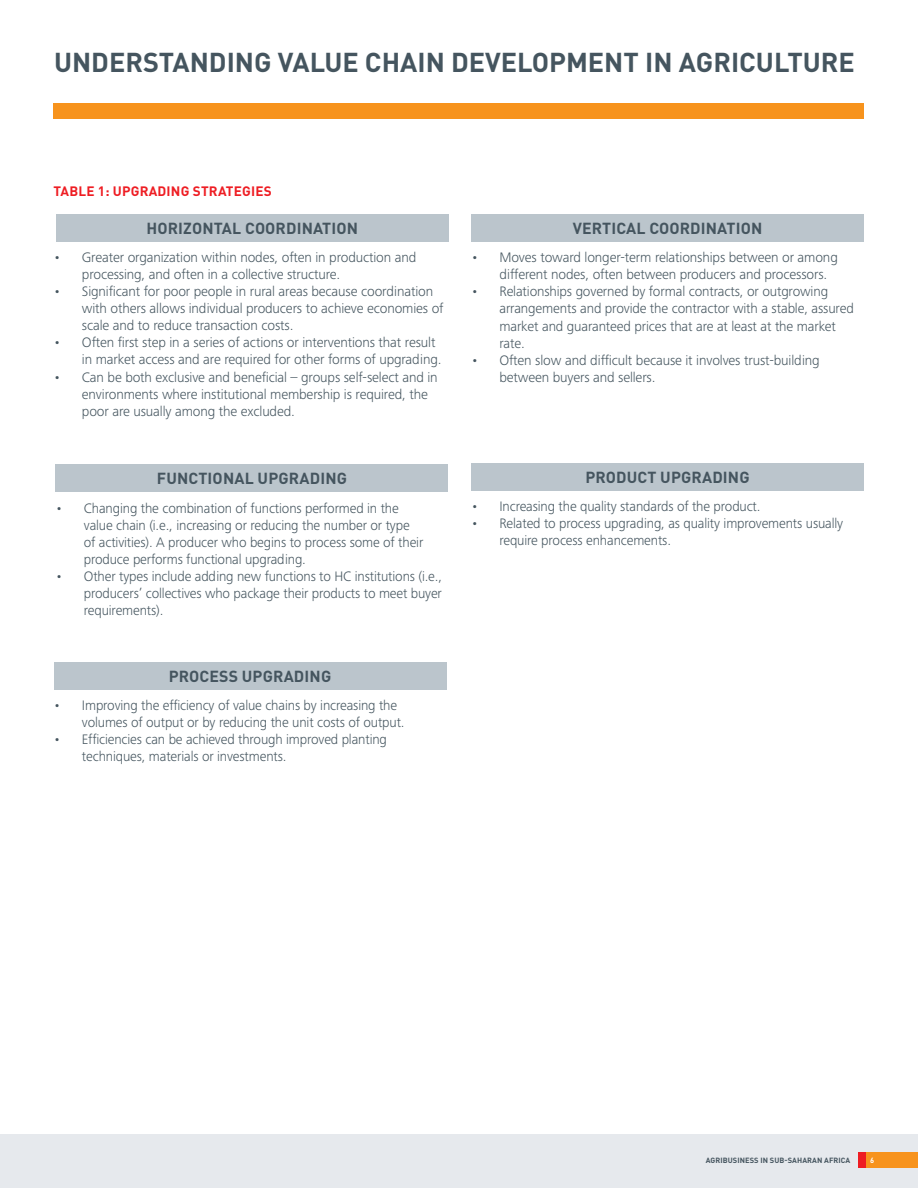
<style>
.page{position:relative;width:918px;height:1188px;background:#fff}
.page>*{position:absolute;margin:0;border:0;box-sizing:border-box;transform-origin:0 0}
.t1{font:700 27px "DIN Pro";color:#45555f}
.t2{font:700 15.9px "DIN Pro";letter-spacing:.01em;color:#45555f}
.t3{font:300 14.25px/17.1px "Frutiger Next Pro";letter-spacing:-.01em;color:#45555f}
.t4{font:700 13.5px "DIN Pro";letter-spacing:.015em;color:#ee1d23}
.t5{font:700 7.5px "DIN Pro";letter-spacing:.01em;color:#45555f}
.t6{font:700 7.5px "DIN Pro";color:#fff}
</style>
<div class="page">
<div style="left:0;top:1134px;width:918px;height:54px;background:#e6e9ed"></div>
<div style="left:858px;top:1152px;width:60px;height:16px;background:#f7931d"></div>
<div style="left:858px;top:1152px;width:7px;height:16px;background:#ee1d23"></div>
<div style="left:54px;top:103px;width:810px;height:16px;background:#f7931d"></div>
<div style="left:471px;top:214px;width:393px;height:27px;background:#bbc5cc"></div>
<div style="left:56px;top:464px;width:392px;height:28px;background:#bbc5cc"></div>
<div style="left:54px;top:662px;width:393px;height:27px;background:#bbc5cc"></div>
<div style="left:471px;top:463px;width:393px;height:27px;background:#bbc5cc"></div>
<div style="left:56px;top:214px;width:393px;height:27px;background:#bbc5cc"></div>
<p class="t1" style="left:54px;top:40px;width:802px">UNDERSTANDING VALUE CHAIN DEVELOPMENT IN AGRICULTURE</p>
<p class="t4" style="left:54px;top:180px;width:220px">TABLE 1: UPGRADING STRATEGIES</p>
<p class="t2" style="left:146px;top:215px;width:213px">HORIZONTAL COORDINATION</p>
<p class="t3" style="left:82px;top:249px;width:336px;text-indent:-28px">• Greater organization within nodes, often in production and processing, and often in a collective structure.</p>
<p class="t3" style="left:82px;top:283px;width:363px;text-indent:-28px">• Significant for poor people in rural areas because coordination with others allows individual producers to achieve economies of scale and to reduce transaction costs.</p>
<p class="t3" style="left:82px;top:334px;width:361px;text-indent:-28px">• Often first step in a series of actions or interventions that result in market access and are required for other forms of upgrading.</p>
<p class="t3" style="left:82px;top:368px;width:357px;text-indent:-28px">• Can be both exclusive and beneficial – groups self-select and in environments where institutional membership is required, the poor are usually among the excluded.</p>
<p class="t2" style="left:157px;top:465px;width:192px">FUNCTIONAL UPGRADING</p>
<p class="t3" style="left:84px;top:499px;width:341px;text-indent:-28px">• Changing the combination of functions performed in the value chain (i.e., increasing or reducing the number or type of activities). A producer who begins to process some of their produce performs functional upgrading.</p>
<p class="t3" style="left:84px;top:568px;width:360px;text-align:justify;text-indent:-28px">• Other types include adding new functions to HC institutions (i.e., producers’ collectives who package their products to meet buyer requirements).</p>
<p class="t2" style="left:169px;top:663px;width:164px">PROCESS UPGRADING</p>
<p class="t3" style="left:82px;top:697px;width:324px;text-indent:-28px">• Improving the efficiency of value chains by increasing the volumes of output or by reducing the unit costs of output.</p>
<p class="t3" style="left:82px;top:731px;width:307px;text-indent:-28px">• Efficiencies can be achieved through improved planting techniques, materials or investments.</p>
<p class="t2" style="left:573px;top:215px;width:191px">VERTICAL COORDINATION</p>
<p class="t3" style="left:499px;top:249px;width:340px;text-indent:-28px">• Moves toward longer-term relationships between or among different nodes, often between producers and processors.</p>
<p class="t3" style="left:499px;top:283px;width:356px;text-indent:-28px">• Relationships governed by formal contracts, or outgrowing arrangements and provide the contractor with a stable, assured market and guaranteed prices that are at least at the market rate.</p>
<p class="t3" style="left:499px;top:351px;width:322px;text-indent:-28px">• Often slow and difficult because it involves trust-building between buyers and sellers.</p>
<p class="t2" style="left:585px;top:464px;width:166px">PRODUCT UPGRADING</p>
<p class="t3" style="left:471px;top:498px;width:291px">• Increasing the quality standards of the product.</p>
<p class="t3" style="left:499px;top:515px;width:345px;text-indent:-28px">• Related to process upgrading, as quality improvements usually require process enhancements.</p>
<p class="t5" style="left:706px;top:1154px;width:146px">AGRIBUSINESS IN SUB-SAHARAN AFRICA</p>
<p class="t6" style="left:870px;top:1154px;width:6px">6</p>
</div>
